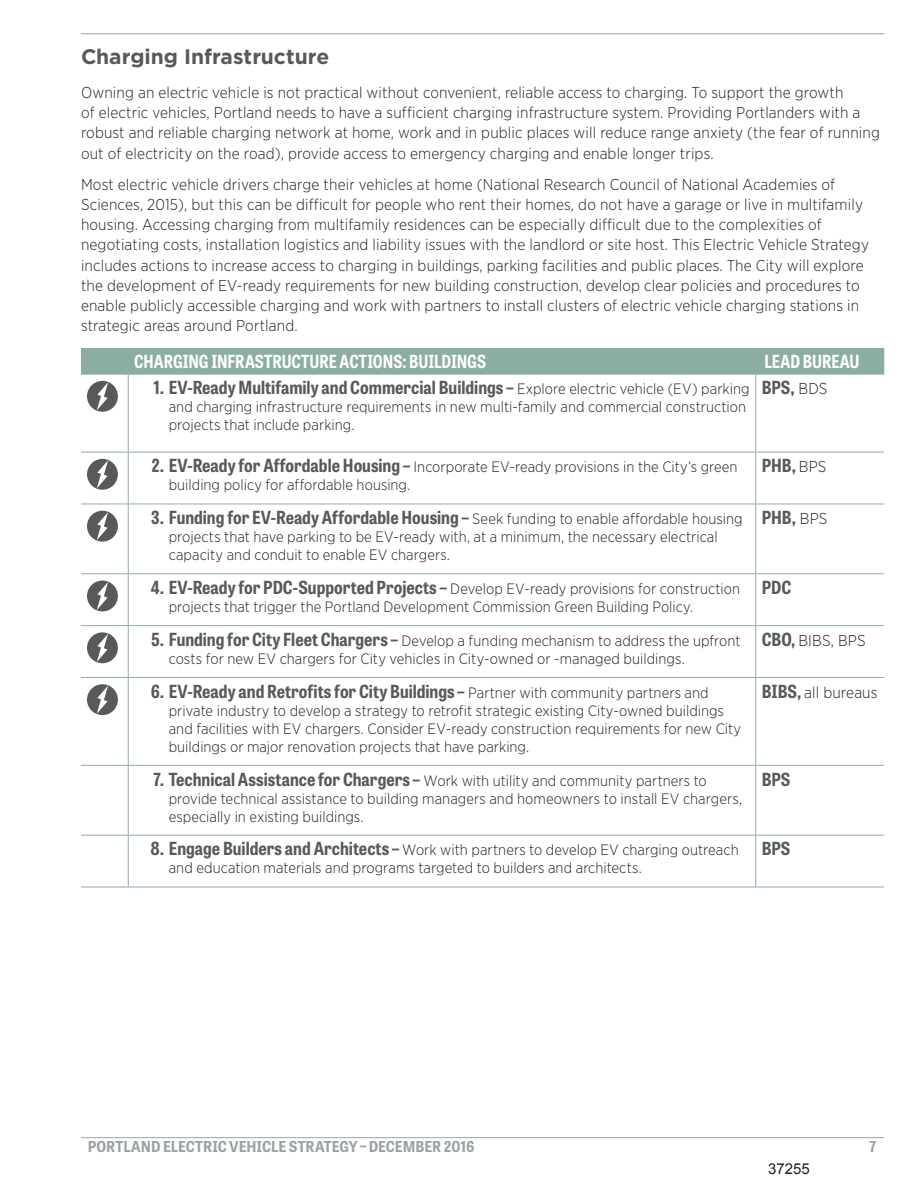
<style>
.page{position:relative;width:918px;height:1188px;background:#fff}
.page>*{position:absolute;margin:0;border:0;box-sizing:border-box;transform-origin:0 0}
.t1{font:700 21px "Gotham";color:#58595b}
.t2{font:700 semi-condensed 18px "Tablet Gothic";color:#58595b}
.t3{font:700 semi-condensed 18px "Tablet Gothic";color:#fff;scale:.95 1}
.t4{font:300 15.75px/20.2px "Gotham Narrow";letter-spacing:.01em;color:#231f20}
.t5{font:300 15px/18px "Gotham Narrow";color:#231f20}
.t6{font:700 15px "Tablet Gothic Narrow";letter-spacing:-.005em;color:#9ba2a6}
.t7{font:15px "Arial";color:#231f20}
.s1{font-family:"Gotham Narrow";font-weight:300;font-stretch:normal;font-size:15px;color:#231f20}
.s2{font-family:"Gotham Narrow";font-weight:300;font-stretch:normal;font-size:15.75px;color:#231f20}
.s3{font-family:"Tablet Gothic";font-weight:700;font-stretch:semi-condensed;font-size:18px;color:#58595b}
</style>
<div class="page">
<hr style="left:81px;top:1137px;width:803px;height:1px;background:#9ba2a6">
<hr style="left:81px;top:33px;width:803px;height:1px;background:#9ba2a6">
<hr style="left:81px;top:348px;width:675px;height:1px;background:#8caea1">
<hr style="left:756px;top:348px;width:128px;height:1px;background:#8caea1">
<div style="left:81px;top:349px;width:803px;height:25px;background:#8caea1"></div>
<hr style="left:81px;top:374px;width:675px;height:1px;background:#8caea1">
<hr style="left:128px;top:374px;width:1px;height:78px;background:#8caea1">
<hr style="left:756px;top:374px;width:128px;height:1px;background:#8caea1">
<hr style="left:755px;top:374px;width:1px;height:78px;background:#8caea1">
<hr style="left:81px;top:452px;width:675px;height:1px;background:#8caea1">
<hr style="left:128px;top:452px;width:1px;height:52px;background:#8caea1">
<hr style="left:756px;top:452px;width:128px;height:1px;background:#8caea1">
<hr style="left:755px;top:452px;width:1px;height:52px;background:#8caea1">
<hr style="left:81px;top:504px;width:675px;height:1px;background:#8caea1">
<hr style="left:128px;top:504px;width:1px;height:69px;background:#8caea1">
<hr style="left:756px;top:504px;width:128px;height:1px;background:#8caea1">
<hr style="left:755px;top:504px;width:1px;height:69px;background:#8caea1">
<hr style="left:81px;top:573px;width:675px;height:1px;background:#8caea1">
<hr style="left:128px;top:574px;width:1px;height:51px;background:#8caea1">
<hr style="left:756px;top:573px;width:128px;height:1px;background:#8caea1">
<hr style="left:755px;top:574px;width:1px;height:51px;background:#8caea1">
<hr style="left:81px;top:625px;width:675px;height:1px;background:#8caea1">
<hr style="left:128px;top:626px;width:1px;height:51px;background:#8caea1">
<hr style="left:756px;top:625px;width:128px;height:1px;background:#8caea1">
<hr style="left:755px;top:626px;width:1px;height:51px;background:#8caea1">
<hr style="left:81px;top:677px;width:675px;height:1px;background:#8caea1">
<hr style="left:128px;top:678px;width:1px;height:87px;background:#8caea1">
<hr style="left:756px;top:677px;width:128px;height:1px;background:#8caea1">
<hr style="left:755px;top:678px;width:1px;height:87px;background:#8caea1">
<hr style="left:81px;top:765px;width:675px;height:1px;background:#8caea1">
<hr style="left:128px;top:766px;width:1px;height:69px;background:#8caea1">
<hr style="left:756px;top:765px;width:128px;height:1px;background:#8caea1">
<hr style="left:755px;top:766px;width:1px;height:69px;background:#8caea1">
<hr style="left:81px;top:835px;width:675px;height:1px;background:#8caea1">
<hr style="left:128px;top:836px;width:1px;height:51px;background:#8caea1">
<hr style="left:756px;top:835px;width:128px;height:1px;background:#8caea1">
<hr style="left:755px;top:836px;width:1px;height:51px;background:#8caea1">
<hr style="left:81px;top:887px;width:803px;height:1px;background:#8caea1">
<div style="left:87px;top:381px;width:31px;height:31px;background:#58595b;border-radius:50%"></div>
<svg style="left:97px;top:382px;width:11px;height:28px"></svg>
<div style="left:87px;top:459px;width:31px;height:31px;background:#58595b;border-radius:50%"></div>
<svg style="left:97px;top:460px;width:11px;height:28px"></svg>
<div style="left:87px;top:511px;width:31px;height:31px;background:#58595b;border-radius:50%"></div>
<svg style="left:97px;top:512px;width:11px;height:28px"></svg>
<div style="left:87px;top:581px;width:31px;height:30px;background:#58595b;border-radius:50%"></div>
<svg style="left:97px;top:582px;width:11px;height:28px"></svg>
<div style="left:87px;top:632px;width:31px;height:31px;background:#58595b;border-radius:50%"></div>
<svg style="left:97px;top:634px;width:11px;height:28px"></svg>
<div style="left:87px;top:684px;width:31px;height:31px;background:#58595b;border-radius:50%"></div>
<svg style="left:97px;top:686px;width:11px;height:28px"></svg>
<h1 class="t1" style="left:81px;top:49px;width:250px">Charging Infrastructure</h1>
<p class="t4" style="left:81px;top:83px;width:800px">Owning an electric vehicle is not practical without convenient, reliable access to charging. To support the growth<br>of electric vehicles, Portland needs to have a sufficient charging infrastructure system. Providing Portlanders with a robust and reliable charging network at home, work and in public places will reduce range anxiety (the fear of running out of electricity on the road), provide access to emergency charging and enable longer trips.</p>
<p class="t4" style="left:81px;top:175px;width:789px">Most electric vehicle drivers charge their vehicles at home (National Research Council of National Academies of Sciences, 2015), but this can be difficult for people who rent their homes, do not have a garage or live in multifamily housing. Accessing charging from multifamily residences can be especially difficult due to the complexities of negotiating costs, installation logistics and liability issues with the landlord or site host. This Electric Vehicle Strategy includes actions to increase access to charging in buildings, parking facilities and public places. The City will explore the development of EV-ready requirements for new building construction, develop clear policies and procedures to enable publicly accessible charging and work with partners to install clusters of electric vehicle charging stations in strategic areas around Portland.</p>
<p class="t3" style="left:134px;top:355px;width:372px">CHARGING INFRASTRUCTURE ACTIONS: BUILDINGS</p>
<p class="t3" style="left:764px;top:355px;width:102px">LEAD BUREAU</p>
<p class="t2" style="left:154px;top:382px;width:598px">1. EV-Ready Multifamily and Commercial Buildings – <span class="s1">Explore electric vehicle (EV) parking</span></p>
<p class="t5" style="left:169px;top:399px;width:579px">and charging infrastructure requirements in new multi-family and commercial construction projects that include parking.</p>
<p class="t2" style="left:762px;top:382px;width:67px">BPS, <span class="s2">BDS</span></p>
<p class="t5" style="left:169px;top:459px;width:570px;text-indent:-17px"><span class="s3">2. EV-Ready for Affordable Housing –</span> Incorporate EV-ready provisions in the City’s green building policy for affordable housing.</p>
<p class="t2" style="left:762px;top:460px;width:66px">PHB, <span class="s2">BPS</span></p>
<p class="t2" style="left:151px;top:511px;width:593px">3. Funding for EV-Ready Affordable Housing – <span class="s1">Seek funding to enable affordable housing</span></p>
<p class="t5" style="left:169px;top:529px;width:550px">projects that have parking to be EV-ready with, at a minimum, the necessary electrical capacity and conduit to enable EV chargers.</p>
<p class="t2" style="left:762px;top:511px;width:67px">PHB, <span class="s2">BPS</span></p>
<p class="t5" style="left:169px;top:581px;width:573px;text-indent:-18px"><span class="s3">4. EV-Ready for PDC-Supported Projects –</span> Develop EV-ready provisions for construction projects that trigger the Portland Development Commission Green Building Policy.</p>
<p class="t2" style="left:762px;top:581px;width:31px">PDC</p>
<p class="t5" style="left:169px;top:632px;width:573px;text-indent:-18px"><span class="s3">5. Funding for City Fleet Chargers –</span> Develop a funding mechanism to address the upfront costs for new EV chargers for City vehicles in City-owned or -managed buildings.</p>
<p class="t4" style="left:762px;top:631px;width:106px"><span class="s3">CBO,</span> BIBS, BPS</p>
<p class="t2" style="left:151px;top:685px;width:559px">6. EV-Ready and Retrofits for City Buildings – <span class="s1">Partner with community partners and</span></p>
<p class="t5" style="left:169px;top:702px;width:574px">private industry to develop a strategy to retrofit strategic existing City-owned buildings and facilities with EV chargers. Consider EV-ready construction requirements for new City buildings or major renovation projects that have parking.</p>
<p class="t4" style="left:762px;top:683px;width:117px"><span class="s3">BIBS,</span> all bureaus</p>
<p class="t5" style="left:169px;top:772px;width:575px;text-indent:-15px"><span class="s3">7. Technical Assistance for Chargers –</span> Work with utility and community partners to provide technical assistance to building managers and homeowners to install EV chargers, especially in existing buildings.</p>
<p class="t2" style="left:762px;top:773px;width:30px">BPS</p>
<p class="t5" style="left:169px;top:842px;width:571px;text-indent:-18px"><span class="s3">8. Engage Builders and Architects –</span> Work with partners to develop EV charging outreach and education materials and programs targeted to builders and architects.</p>
<p class="t2" style="left:762px;top:843px;width:30px">BPS</p>
<p class="t6" style="left:88px;top:1141px;width:388px">PORTLAND ELECTRIC VEHICLE STRATEGY – DECEMBER 2016</p>
<p class="t6" style="left:869px;top:1141px;width:8px">7</p>
<p class="t7" style="left:768px;top:1161px;width:43px">37255</p>
</div>
